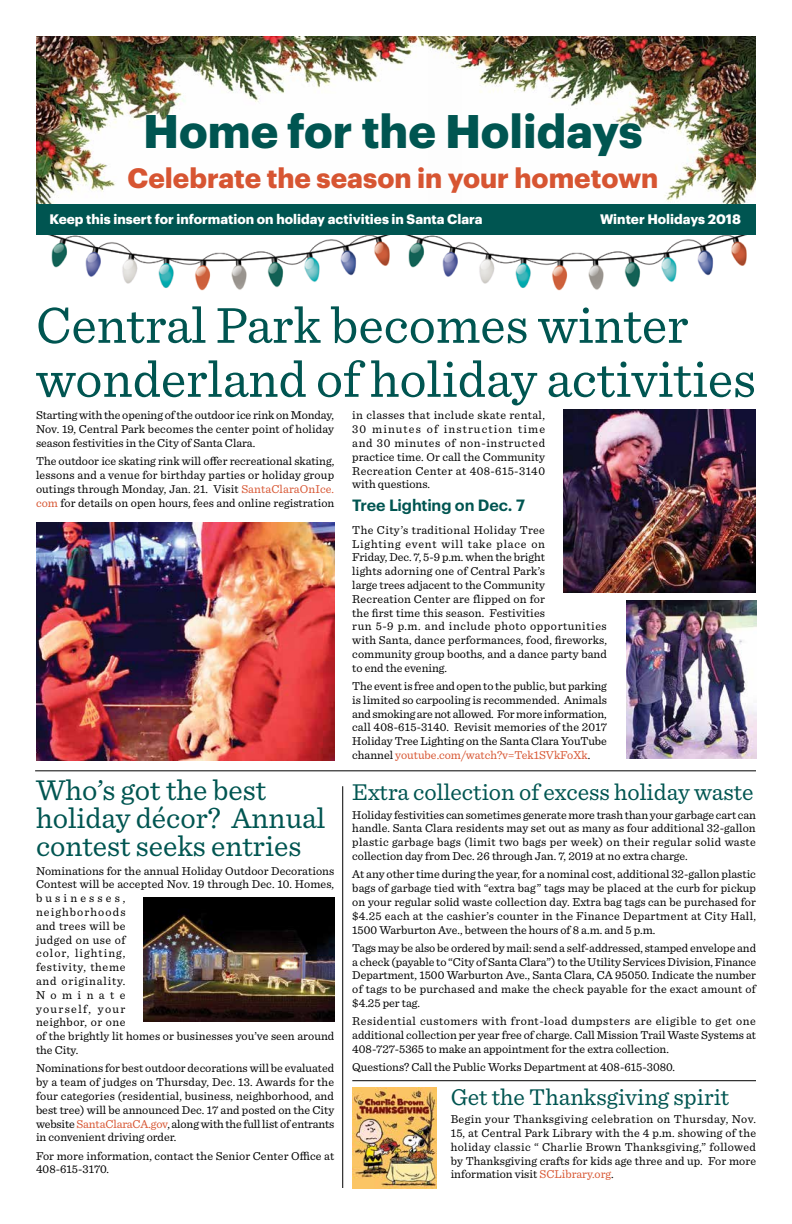
<style>
.page{position:relative;width:792px;height:1224px;background:#fff}
.page>*{position:absolute;margin:0;border:0;box-sizing:border-box;transform-origin:0 0}
.t1{font:53px/54px "Sentinel";color:#005551}
.t2{font:700 46.1px "Graphik";color:#005551}
.t3{font:30px/28px "Sentinel";color:#005551}
.t4{font:700 27.5px "Graphik";color:#d75532}
.t5{font:24px "Sentinel";color:#005551}
.t6{font:600 16px "Graphik";letter-spacing:-.01em;color:#005551}
.t7{font:700 13.5px "Graphik";color:#fff}
.t8{font:12px/13.8px "Sentinel";letter-spacing:.005em;color:#000;text-align:justify}
.s1{color:#d75532}
</style>
<div class="page">
<img style="left:48px;top:235px;width:342px;height:56px">
<img style="left:405px;top:235px;width:342px;height:56px">
<img style="left:461px;top:36px;width:295px;height:168px">
<img style="left:36px;top:36px;width:425px;height:168px">
<div style="left:36px;top:204px;width:720px;height:31px;background:#005551"></div>
<hr style="left:35px;top:771px;width:721px;height:1px;background:#000">
<hr style="left:352px;top:1081px;width:404px;height:1px;background:#000">
<img style="left:626px;top:600px;width:130px;height:159px">
<img style="left:563px;top:410px;width:193px;height:183px">
<img style="left:36px;top:523px;width:298px;height:237px">
<img style="left:143px;top:897px;width:191px;height:124px">
<img style="left:352px;top:1087px;width:84px;height:101px">
<hr style="left:343px;top:786px;width:1px;height:402px;background:#000">
<h2 class="t2" style="left:143px;top:96px;width:501px">Home for the Holidays</h2>
<h3 class="t4" style="left:127px;top:157px;width:533px">Celebrate the season in your hometown</h3>
<p class="t7" style="left:50px;top:209px;width:435px">Keep this insert for information on holiday activities in Santa Clara</p>
<p class="t7" style="left:600px;top:209px;width:142px">Winter Holidays 2018</p>
<h1 class="t1" style="left:36px;top:295px;width:722px">Central Park becomes winter wonderland of holiday activities</h1>
<p class="t8" style="left:352px;top:408px;width:194px">in classes that include skate rental, 30 minutes of instruction time and 30 minutes of non-instructed practice time. Or call the Community Recreation Center at 408-615-3140 with questions.</p>
<h3 class="t6" style="left:352px;top:493px;width:174px">Tree Lighting on Dec. 7</h3>
<p class="t8" style="left:352px;top:522px;width:256px;text-align:left">The City’s traditional Holiday Tree<br>Lighting event will take place on<br>Friday, Dec. 7, 5-9 p.m. when the bright<br>lights adorning one of Central Park’s<br>large trees adjacent to the Community<br>Recreation Center are flipped on for<br>the first time this season. Festivities<br>run 5-9 p.m. and include photo opportunities with Santa, dance performances, food, fireworks, community group booths, and a dance party band to end the evening.</p>
<p class="t8" style="left:352px;top:678px;width:256px">The event is free and open to the public, but parking is limited so carpooling is recommended. Animals and smoking are not allowed. For more information, call 408-615-3140. Revisit memories of the 2017<br>Holiday Tree Lighting on the Santa Clara YouTube channel <span class="s1">youtube.com/watch?v=Tek1SVkFoXk</span>.</p>
<h3 class="t3" style="left:36px;top:774px;width:291px">Who’s got the best holiday décor? Annual contest seeks entries</h3>
<p class="t8" style="left:36px;top:863px;width:300px;text-align:left">Nominations for the annual Holiday Outdoor Decorations<br>Contest will be accepted Nov. 19 through Dec. 10. Homes, businesses,<br>neighborhoods<br>and trees will be<br>judged on use of<br>color, lighting,<br>festivity, theme<br>and originality.<br>Nominate<br>yourself, your<br>neighbor, or one<br>of the brightly lit homes or businesses you’ve seen around the City.</p>
<p class="t8" style="left:36px;top:1061px;width:300px">Nominations for best outdoor decorations will be evaluated by a team of judges on Thursday, Dec. 13. Awards for the four categories (residential, business, neighborhood, and best tree) will be announced Dec. 17 and posted on the City website <span class="s1">SantaClaraCA.gov</span>, along with the full list of entrants in convenient driving order.</p>
<p class="t8" style="left:36px;top:1148px;width:300px">For more information, contact the Senior Center Office at<br>408-615-3170.</p>
<p class="t8" style="left:36px;top:408px;width:300px">Starting with the opening of the outdoor ice rink on Monday, Nov. 19, Central Park becomes the center point of holiday season festivities in the City of Santa Clara.</p>
<p class="t8" style="left:36px;top:454px;width:300px">The outdoor ice skating rink will offer recreational skating, lessons and a venue for birthday parties or holiday group outings through Monday, Jan. 21. Visit <span class="s1">SantaClaraOnIce. com</span> for details on open hours, fees and online registration</p>
<h3 class="t5" style="left:352px;top:774px;width:403px">Extra collection of excess holiday waste</h3>
<p class="t8" style="left:352px;top:807px;width:405px">Holiday festivities can sometimes generate more trash than your garbage cart can handle. Santa Clara residents may set out as many as four additional 32-gallon plastic garbage bags (limit two bags per week) on their regular solid waste collection day from Dec. 26 through Jan. 7, 2019 at no extra charge.</p>
<p class="t8" style="left:352px;top:867px;width:405px">At any other time during the year, for a nominal cost, additional 32-gallon plastic bags of garbage tied with “extra bag” tags may be placed at the curb for pickup on your regular solid waste collection day. Extra bag tags can be purchased for $4.25 each at the cashier’s counter in the Finance Department at City Hall, 1500 Warburton Ave., between the hours of 8 a.m. and 5 p.m.</p>
<p class="t8" style="left:352px;top:940px;width:405px">Tags may be also be ordered by mail: send a self-addressed, stamped envelope and a check (payable to “City of Santa Clara”) to the Utility Services Division, Finance Department, 1500 Warburton Ave., Santa Clara, CA 95050. Indicate the number of tags to be purchased and make the check payable for the exact amount of $4.25 per tag.</p>
<p class="t8" style="left:352px;top:1014px;width:405px">Residential customers with front-load dumpsters are eligible to get one additional collection per year free of charge. Call Mission Trail Waste Systems at 408-727-5365 to make an appointment for the extra collection.</p>
<p class="t8" style="left:352px;top:1060px;width:324px">Questions? Call the Public Works Department at 408-615-3080.</p>
<h3 class="t5" style="left:451px;top:1079px;width:280px">Get the Thanksgiving spirit</h3>
<p class="t8" style="left:451px;top:1112px;width:307px">Begin your Thanksgiving celebration on Thursday, Nov.<br>15, at Central Park Library with the 4 p.m. showing of the holiday classic “ Charlie Brown Thanksgiving,” followed by Thanksgiving crafts for kids age three and up. For more information visit <span class="s1">SCLibrary.org</span>.</p>
</div>
